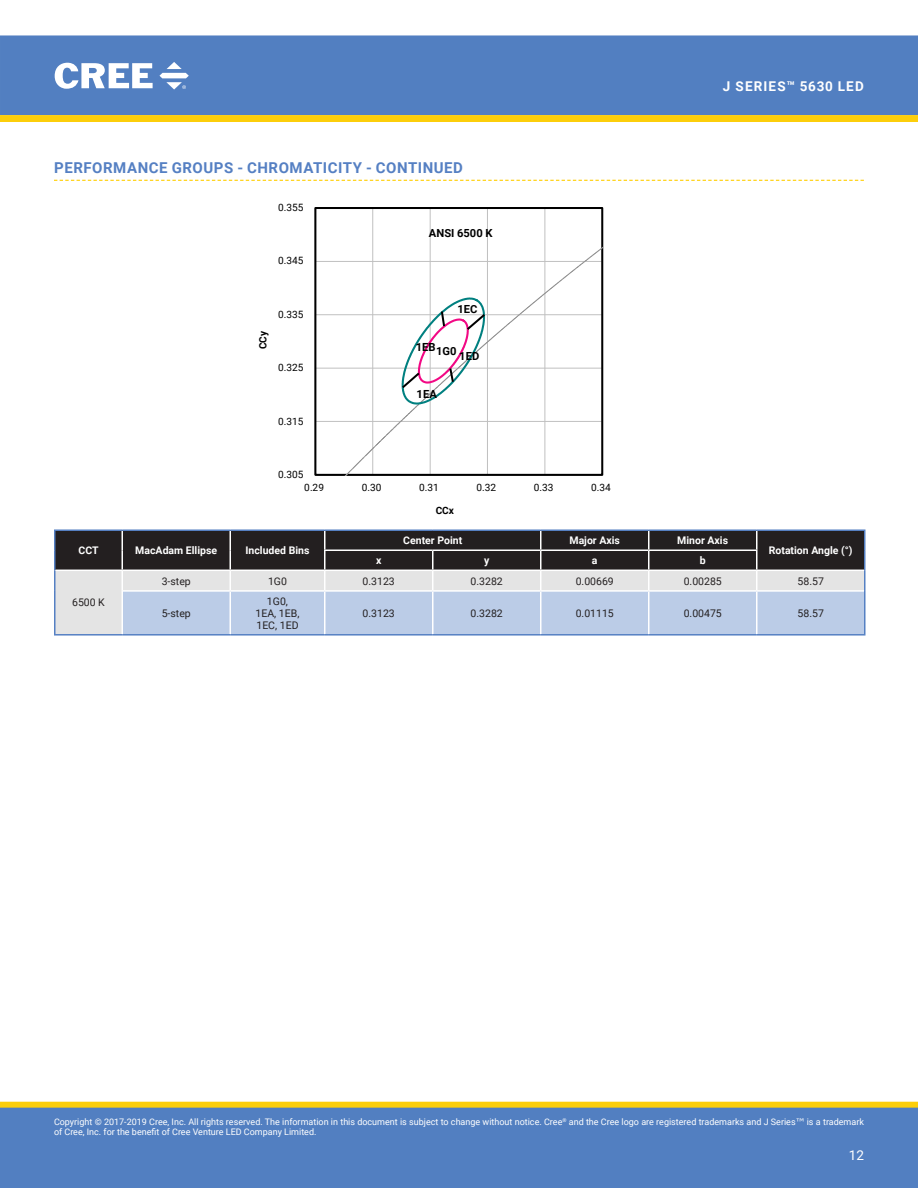
<style>
.page{position:relative;width:918px;height:1188px;background:#fff}
.page>*{position:absolute;margin:0;border:0;box-sizing:border-box;transform-origin:0 0}
.Section_heading_with{font:700 15px "Roboto";letter-spacing:.035em;color:#5580c3}
.t1{font:700 13.5px "Roboto";letter-spacing:.085em;color:#fff}
.t2{font:13.5px "Roboto";color:#fff}
.t3{font:700 11.25px "Roboto";letter-spacing:.005em;color:#000}
.t4{font:700 11.1px "Roboto";color:#000}
.table_text_center{font:10.5px "Roboto";color:#231f20}
.table_heading_center{font:700 10.5px "Roboto";color:#fff}
.t5{font:10.05px "Roboto";letter-spacing:.005em;color:#000}
.t6{font:700 10.05px "Roboto";letter-spacing:-.005em;color:#000}
.t7{font:9px/10.8px "Roboto";color:#fff}
.s1{font-family:"Verdana"}
</style>
<div class="page">
<div style="left:1px;top:36px;width:916px;height:78px;background:#527fc1"></div>
<div style="left:0;top:35px;width:918px;height:80px;border:1px solid #527fc1"></div>
<svg style="left:55px;top:63px;width:98px;height:26px"></svg>
<svg style="left:159px;top:62px;width:30px;height:28px"></svg>
<div style="left:1px;top:1102px;width:916px;height:6px;background:#fcce0b"></div>
<div style="left:0;top:1102px;width:918px;height:6px;border:1px solid #fcce0b"></div>
<div style="left:0;top:1108px;width:918px;height:80px;background:#527fc1"></div>
<svg style="left:0;top:115px;width:918px;height:7px;background:#fbce0d"></svg>
<svg style="left:54px;top:180px;width:810px;height:1px"></svg>
<hr style="left:54px;top:529px;width:68px;height:2px;background:#5580c3">
<hr style="left:122px;top:529px;width:108px;height:2px;background:#5580c3">
<hr style="left:230px;top:529px;width:95px;height:2px;background:#5580c3">
<hr style="left:325px;top:529px;width:108px;height:2px;background:#5580c3">
<hr style="left:433px;top:529px;width:108px;height:2px;background:#5580c3">
<hr style="left:541px;top:529px;width:108px;height:2px;background:#5580c3">
<hr style="left:649px;top:529px;width:108px;height:2px;background:#5580c3">
<hr style="left:757px;top:529px;width:109px;height:2px;background:#5580c3">
<hr style="left:54px;top:634px;width:68px;height:2px;background:#5580c3">
<hr style="left:122px;top:634px;width:108px;height:2px;background:#5580c3">
<hr style="left:230px;top:634px;width:95px;height:2px;background:#5580c3">
<hr style="left:325px;top:634px;width:108px;height:2px;background:#5580c3">
<hr style="left:433px;top:634px;width:108px;height:2px;background:#5580c3">
<hr style="left:541px;top:634px;width:108px;height:2px;background:#5580c3">
<hr style="left:649px;top:634px;width:108px;height:2px;background:#5580c3">
<hr style="left:757px;top:634px;width:109px;height:2px;background:#5580c3">
<svg style="left:54px;top:530px;width:812px;height:105px;background:#8c929e"></svg>
<hr style="left:122px;top:591px;width:1px;height:43px;background:#fff">
<hr style="left:230px;top:592px;width:1px;height:42px;background:#fff">
<hr style="left:324px;top:592px;width:2px;height:42px;background:#fff">
<hr style="left:432px;top:592px;width:2px;height:42px;background:#fff">
<hr style="left:540px;top:592px;width:2px;height:42px;background:#fff">
<hr style="left:648px;top:592px;width:2px;height:42px;background:#fff">
<hr style="left:756px;top:592px;width:2px;height:42px;background:#fff">
<hr style="left:123px;top:590px;width:107px;height:2px;background:#fff">
<hr style="left:230px;top:590px;width:95px;height:2px;background:#fff">
<hr style="left:325px;top:590px;width:108px;height:2px;background:#fff">
<hr style="left:433px;top:590px;width:108px;height:2px;background:#fff">
<hr style="left:541px;top:590px;width:108px;height:2px;background:#fff">
<hr style="left:649px;top:590px;width:108px;height:2px;background:#fff">
<hr style="left:757px;top:590px;width:107px;height:2px;background:#fff">
<svg style="left:315px;top:208px;width:288px;height:268px"></svg>
<svg style="left:400px;top:296px;width:87px;height:110px"></svg>
<p class="Section_heading_with" style="left:54px;top:157px;width:410px">PERFORMANCE GROUPS - CHROMATICITY - CONTINUED</p>
<p class="t5" style="left:278px;top:200px;width:27px">0.355</p>
<p class="t5" style="left:278px;top:254px;width:27px">0.345</p>
<p class="t6" style="left:256px;top:349px;width:20px;rotate:-90deg">CCy</p>
<p class="t5" style="left:278px;top:307px;width:27px">0.335</p>
<p class="t5" style="left:278px;top:361px;width:27px">0.325</p>
<p class="t5" style="left:278px;top:414px;width:27px">0.315</p>
<p class="t4" style="left:429px;top:226px;width:65px">ANSI 6500 K</p>
<p class="t4" style="left:457px;top:301px;width:22px">1EC</p>
<p class="t4" style="left:459px;top:348px;width:21px">1ED</p>
<p class="t3" style="left:416px;top:339px;width:21px">1EB</p>
<p class="t3" style="left:436px;top:343px;width:22px">1G0</p>
<p class="t3" style="left:417px;top:386px;width:22px">1EA</p>
<p class="t5" style="left:278px;top:467px;width:27px">0.305</p>
<p class="t5" style="left:304px;top:480px;width:21px">0.29</p>
<p class="t5" style="left:362px;top:480px;width:21px">0.30</p>
<p class="t5" style="left:419px;top:480px;width:21px">0.31</p>
<p class="t5" style="left:476px;top:480px;width:21px">0.32</p>
<p class="t5" style="left:534px;top:480px;width:21px">0.33</p>
<p class="t5" style="left:591px;top:480px;width:21px">0.34</p>
<p class="t6" style="left:436px;top:503px;width:20px">CCx</p>
<h2 class="t1" style="left:723px;top:77px;width:142px">J SERIES™ 5630 LED</h2>
<p class="table_heading_center" style="left:79px;top:543px;width:22px">CCT</p>
<p class="table_heading_center" style="left:135px;top:543px;width:83px">MacAdam Ellipse</p>
<p class="table_heading_center" style="left:246px;top:543px;width:65px">Included Bins</p>
<p class="table_heading_center" style="left:403px;top:533px;width:60px">Center Point</p>
<p class="table_heading_center" style="left:569px;top:533px;width:52px">Major Axis</p>
<p class="table_heading_center" style="left:677px;top:533px;width:52px">Minor Axis</p>
<p class="table_heading_center" style="left:376px;top:553px;width:7px">x</p>
<p class="table_heading_center" style="left:484px;top:553px;width:7px">y</p>
<p class="table_heading_center" style="left:592px;top:553px;width:7px">a</p>
<p class="table_heading_center" style="left:700px;top:553px;width:7px">b</p>
<p class="table_heading_center" style="left:769px;top:543px;width:85px">Rotation Angle (°)</p>
<p class="table_text_center" style="left:72px;top:595px;width:34px">6500 K</p>
<p class="table_text_center" style="left:162px;top:573px;width:31px">3-step</p>
<p class="table_text_center" style="left:268px;top:573px;width:20px">1G0</p>
<p class="table_text_center" style="left:363px;top:573px;width:34px">0.3123</p>
<p class="table_text_center" style="left:471px;top:573px;width:34px">0.3282</p>
<p class="table_text_center" style="left:576px;top:573px;width:40px">0.00669</p>
<p class="table_text_center" style="left:684px;top:573px;width:40px">0.00285</p>
<p class="table_text_center" style="left:798px;top:573px;width:28px">58.57</p>
<p class="table_text_center" style="left:162px;top:606px;width:31px">5-step</p>
<p class="table_text_center" style="left:267px;top:594px;width:23px">1G0,</p>
<p class="table_text_center" style="left:256px;top:606px;width:45px">1EA, 1EB,</p>
<p class="table_text_center" style="left:256px;top:618px;width:44px">1EC, 1ED</p>
<p class="table_text_center" style="left:363px;top:606px;width:34px">0.3123</p>
<p class="table_text_center" style="left:471px;top:606px;width:34px">0.3282</p>
<p class="table_text_center" style="left:576px;top:606px;width:40px">0.01115</p>
<p class="table_text_center" style="left:684px;top:606px;width:40px">0.00475</p>
<p class="table_text_center" style="left:798px;top:606px;width:28px">58.57</p>
<p class="t7" style="left:54px;top:1116px;width:812px">Copyright © 2017-2019 Cree, Inc. All rights reserved. The information in this document is subject to change without notice. Cree<sup>®</sup> and the Cree logo are registered trademarks and J Series<span class="s1">™</span> is a trademark of Cree, Inc. for the benefit of Cree Venture LED Company Limited.</p>
<h2 class="t2" style="left:849px;top:1145px;width:17px">12</h2>
</div>
